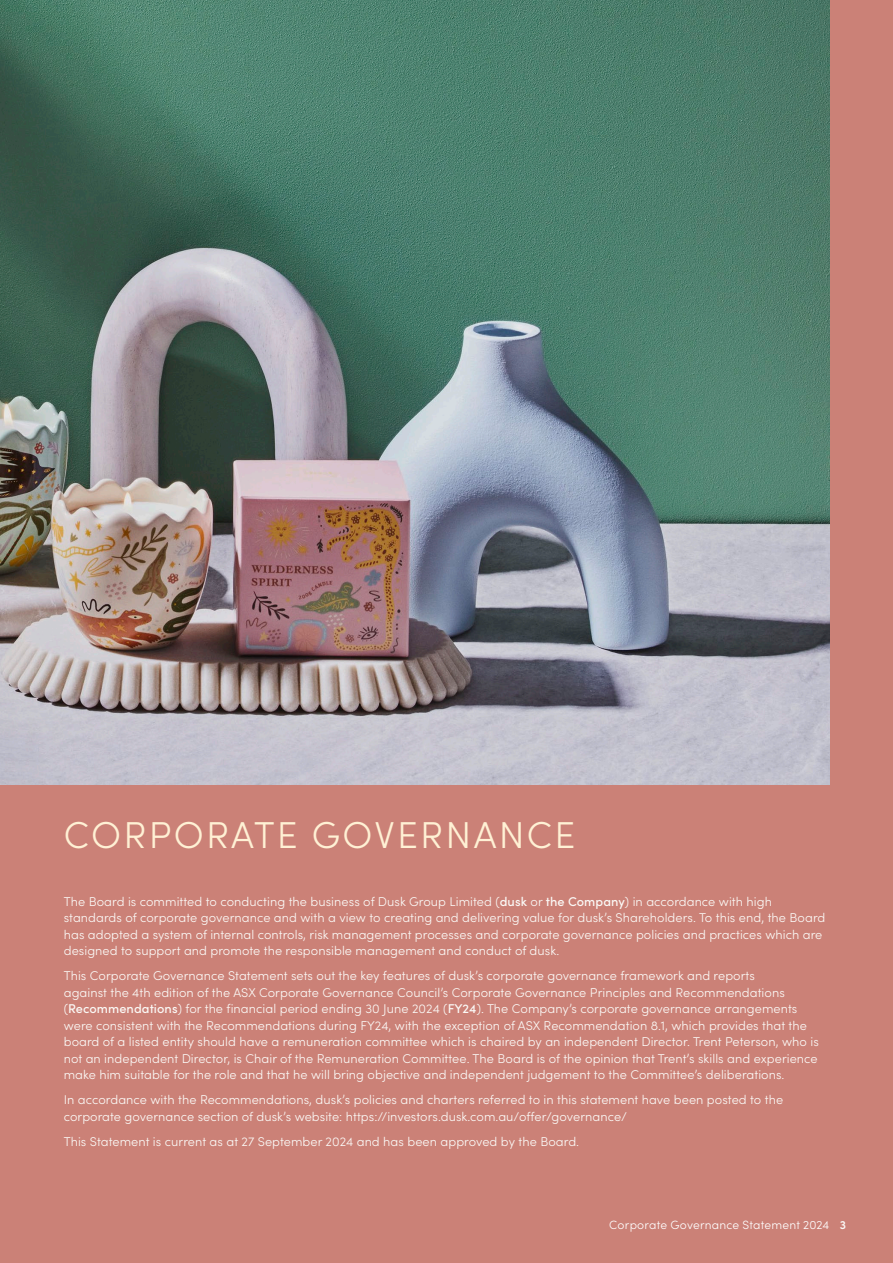
<style>
.page{position:relative;width:893px;height:1263px;background:#cb8177}
.page>*{position:absolute;margin:0;border:0;box-sizing:border-box;transform-origin:0 0}
.t1{font:300 37.5px "Sofia Pro";letter-spacing:.06em;color:#fff1d5}
.t2{font:300 12.75px/16.5px "Sofia Pro";letter-spacing:.005em;color:#fbf9f6}
.t3{font:300 12px "Sofia Pro";letter-spacing:.015em;color:#fff}
.s1{font-weight:500}
.s2{font-weight:600;color:#fbf9f6}
</style>
<div class="page">
<img style="left:0;top:0;width:829px;height:784px">
<h1 class="t1" style="left:64px;top:808px;width:513px">CORPORATE GOVERNANCE</h1>
<p class="t2" style="left:64px;top:892px;width:763px">The Board is committed to conducting the business of Dusk Group Limited (<span class="s1">dusk</span> or <span class="s1">the Company</span>) in accordance with high standards of corporate governance and with a view to creating and delivering value for dusk’s Shareholders. To this end, the Board has adopted a system of internal controls, risk management processes and corporate governance policies and practices which are designed to support and promote the responsible management and conduct of dusk.</p>
<p class="t2" style="left:64px;top:966px;width:757px">This Corporate Governance Statement sets out the key features of dusk’s corporate governance framework and reports<br>against the 4th edition of the ASX Corporate Governance Council’s Corporate Governance Principles and Recommendations (<span class="s1">Recommendations</span>) for the financial period ending 30 June 2024 (<span class="s1">FY24</span>). The Company’s corporate governance arrangements were consistent with the Recommendations during FY24, with the exception of ASX Recommendation 8.1, which provides that the board of a listed entity should have a remuneration committee which is chaired by an independent Director. Trent Peterson, who is not an independent Director, is Chair of the Remuneration Committee. The Board is of the opinion that Trent’s skills and experience make him suitable for the role and that he will bring objective and independent judgement to the Committee’s deliberations.</p>
<p class="t2" style="left:64px;top:1090px;width:721px">In accordance with the Recommendations, dusk’s policies and charters referred to in this statement have been posted to the corporate governance section of dusk’s website: https://investors.dusk.com.au/offer/governance/</p>
<p class="t2" style="left:64px;top:1132px;width:517px">This Statement is current as at 27 September 2024 and has been approved by the Board.</p>
<p class="t3" style="left:609px;top:1216px;width:238px">Corporate Governance Statement 2024 <span class="s2">3</span></p>
</div>
